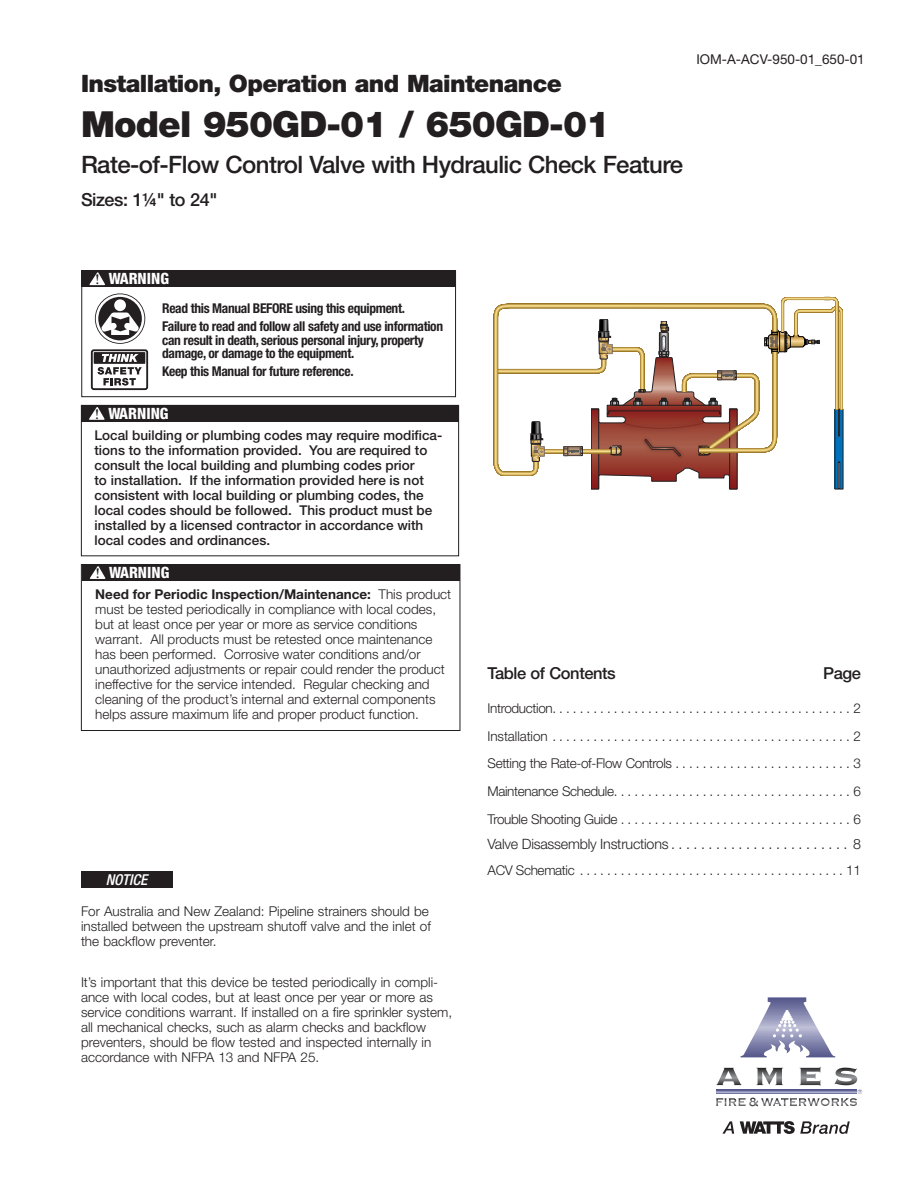
<style>
.page{position:relative;width:918px;height:1188px;background:#fff}
.page>*{position:absolute;margin:0;border:0;box-sizing:border-box;transform-origin:0 0}
.t1{font:900 36px "Helvetica Neue LT Std";letter-spacing:-.025em;color:#231f20}
.t2{font:500 24px "Helvetica Neue LT Std";letter-spacing:-.025em;color:#231f20}
.t3{font:900 24px "Helvetica Neue LT Std";letter-spacing:-.025em;color:#231f20}
.t4{font:500 18px "Helvetica Neue LT Std";letter-spacing:-.025em;color:#231f20}
.t5{font:500 16.5px "Helvetica Neue LT Std";letter-spacing:-.025em;color:#231f20}
.t6{font:800 condensed 15.6px "Helvetica Neue LT Std";color:#fff}
.t7{font:italic 500 condensed 15px "Helvetica Neue LT Std";color:#fff}
.t8{font:300 14.25px "Helvetica Neue LT Std";letter-spacing:-.015em;color:#231f20}
.t9{font:300 13.5px/15px "Helvetica Neue LT Std";color:#231f20}
.t10{font:500 13.5px/15px "Helvetica Neue LT Std";color:#231f20}
.t11{font:700 condensed 13.5px/17.9px "Helvetica Neue LT Std";letter-spacing:-.025em;color:#231f20}
.t12{font:300 13.5px "Helvetica Neue LT Std";letter-spacing:-.025em;color:#231f20}
.Sheet_Name{font:13.5px "Helvetica Neue LT Std";color:#231f20}
.s1{font-family:"Minion Pro Semibold Subh";font-weight:400;font-stretch:normal;font-size:14.55px;color:#231f20}
.s2{font-weight:700}
</style>
<div class="page">
<div style="left:81px;top:871px;width:91px;height:17px;background:#231f20"></div>
<div style="left:81px;top:270px;width:375px;height:17px;background:#231f20"></div>
<svg style="left:89px;top:273px;width:16px;height:12px"></svg>
<div style="left:91px;top:349px;width:57px;height:41px;border:2px solid #231f20;border-radius:2px"></div>
<div style="left:94px;top:353px;width:51px;height:10px;background:#231f20"></div>
<div style="left:94px;top:352px;width:51px;height:12px;border:1px solid #231f20"></div>
<svg style="left:98px;top:354px;width:44px;height:32px"></svg>
<svg style="left:95px;top:293px;width:50px;height:51px"></svg>
<div style="left:96px;top:294px;width:48px;height:49px;border:3px solid #fff;border-radius:50%"></div>
<div style="left:114px;top:299px;width:12px;height:12px;background:#fff;border-radius:50%"></div>
<svg style="left:101px;top:313px;width:38px;height:22px"></svg>
<div style="left:81px;top:271px;width:375px;height:126px;border:1px solid #231f20"></div>
<div style="left:81px;top:405px;width:378px;height:17px;background:#231f20"></div>
<svg style="left:89px;top:407px;width:16px;height:13px"></svg>
<div style="left:81px;top:405px;width:378px;height:151px;border:1px solid #231f20"></div>
<div style="left:82px;top:564px;width:378px;height:17px;background:#231f20"></div>
<svg style="left:89px;top:566px;width:17px;height:13px"></svg>
<div style="left:81px;top:564px;width:379px;height:167px;border:1px solid #231f20"></div>
<svg style="left:496px;top:297px;width:347px;height:192px"></svg>
<svg style="left:716px;top:1067px;width:146px;height:39px"></svg>
<svg style="left:741px;top:997px;width:94px;height:60px"></svg>
<svg style="left:722px;top:1121px;width:12px;height:13px"></svg>
<svg style="left:740px;top:1121px;width:110px;height:13px"></svg>
<h2 class="t3" style="left:81px;top:69px;width:482px">Installation, Operation and Maintenance</h2>
<h1 class="t1" style="left:81px;top:102px;width:531px">Model 950GD-01 / 650GD-01</h1>
<h2 class="t2" style="left:81px;top:150px;width:604px">Rate-of-Flow Control Valve with Hydraulic Check Feature</h2>
<h3 class="t4" style="left:81px;top:189px;width:138px">Sizes: 11/4" to 24"</h3>
<p class="Sheet_Name" style="left:696px;top:51px;width:170px">IOM-A-ACV-950-01_650-01</p>
<p class="t6" style="left:96px;top:269px;width:75px"><span class="s1">!</span> WARNING</p>
<p class="t11" style="left:162px;top:299px;width:282px">Read this Manual BEFORE using this equipment.<br>Failure to read and follow all safety and use information</p>
<p class="t11" style="left:162px;top:333px;width:263px;line-height:13.5px">can result in death, serious personal injury, property damage, or damage to the equipment.</p>
<p class="t11" style="left:162px;top:362px;width:193px">Keep this Manual for future reference.</p>
<p class="t6" style="left:95px;top:404px;width:75px"><span class="s1">!</span> WARNING</p>
<p class="t10" style="left:94px;top:428px;width:349px">Local building or plumbing codes may require modifica&shy;tions to the information provided. You are required to consult the local building and plumbing codes prior<br>to installation. If the information provided here is not consistent with local building or plumbing codes, the local codes should be followed. This product must be installed by a licensed contractor in accordance with local codes and ordinances.</p>
<p class="t6" style="left:96px;top:563px;width:75px"><span class="s1">!</span> WARNING</p>
<p class="t9" style="left:95px;top:587px;width:357px"><span class="s2">Need for Periodic Inspection/Maintenance:</span> This product must be tested periodically in compliance with local codes, but at least once per year or more as service conditions warrant. All products must be retested once maintenance has been performed. Corrosive water conditions and/or unauthorized adjustments or repair could render the product ineffective for the service intended. Regular checking and cleaning of the product’s internal and external components helps assure maximum life and proper product function.</p>
<p class="t7" style="left:106px;top:871px;width:43px">NOTICE</p>
<p class="t9" style="left:81px;top:904px;width:351px">For Australia and New Zealand: Pipeline strainers should be installed between the upstream shutoff valve and the inlet of the backflow preventer.</p>
<p class="t9" style="left:81px;top:975px;width:373px">It’s important that this device be tested periodically in compli&shy;ance with local codes, but at least once per year or more as service conditions warrant. If installed on a fire sprinkler system, all mechanical checks, such as alarm checks and backflow preventers, should be flow tested and inspected internally in accordance with NFPA 13 and NFPA 25.</p>
<p class="t5" style="left:488px;top:663px;width:130px">Table of Contents</p>
<p class="t5" style="left:823px;top:663px;width:39px">Page</p>
<p class="t9" style="left:488px;top:694px;width:375px;line-height:27.8px;text-align:justify">Introduction . . . . . . . . . . . . . . . . . . . . . . . . . . . . . . . . . . . . . . . . . . . . 2<br>Installation . . . . . . . . . . . . . . . . . . . . . . . . . . . . . . . . . . . . . . . . . . . . 2<br>Setting the Rate-of-Flow Controls . . . . . . . . . . . . . . . . . . . . . . . . . . 3<br>Maintenance Schedule . . . . . . . . . . . . . . . . . . . . . . . . . . . . . . . . . . . 6<br>Trouble Shooting Guide . . . . . . . . . . . . . . . . . . . . . . . . . . . . . . . . . . 6</p>
<p class="t8" style="left:488px;top:836px;width:375px">Valve Disassembly Instructions . . . . . . . . . . . . . . . . . . . . . . . . 8</p>
<p class="t12" style="left:488px;top:862px;width:375px">ACV Schematic . . . . . . . . . . . . . . . . . . . . . . . . . . . . . . . . . . . . . . . 11</p>
</div>
